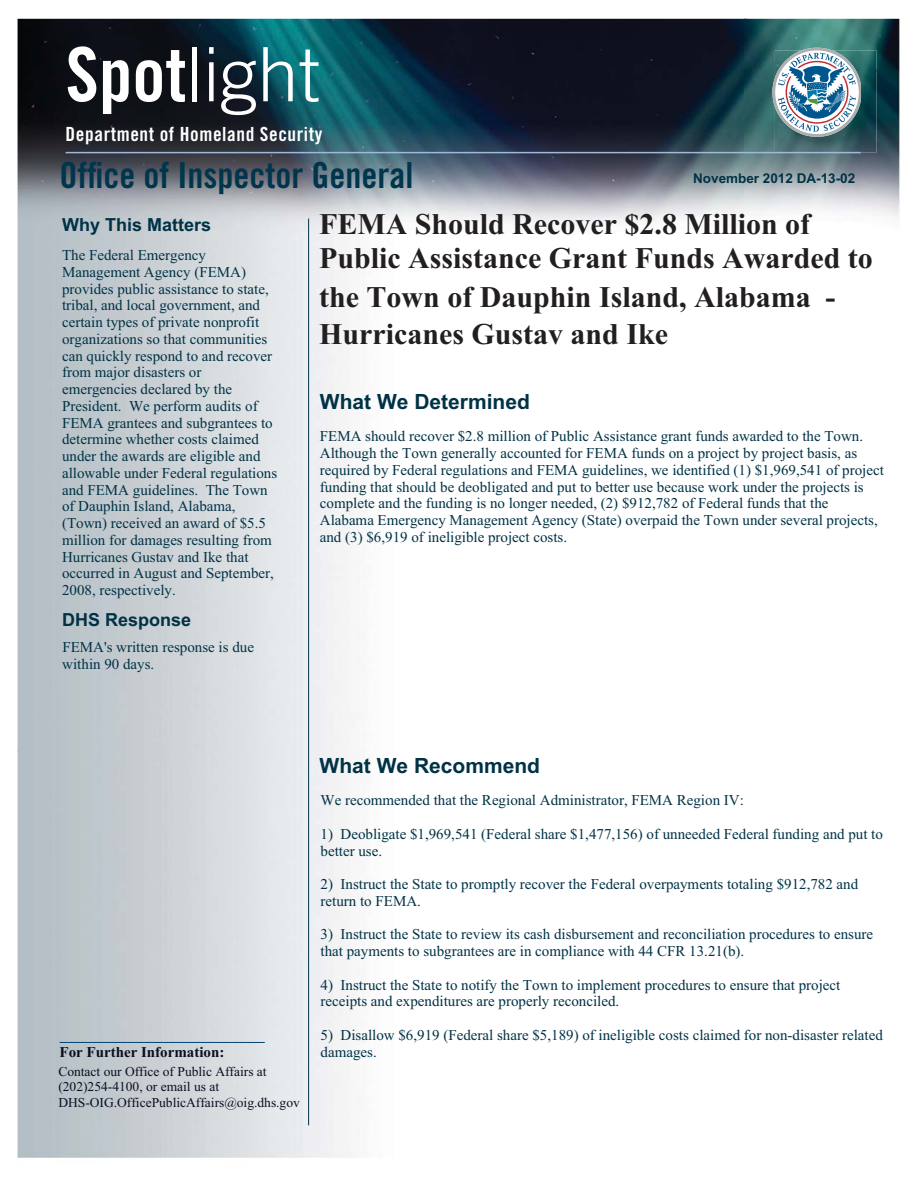
<style>
.page{position:relative;width:918px;height:1188px;background:#fff}
.page>*{position:absolute;margin:0;border:0;box-sizing:border-box;transform-origin:0 0}
.t1{font:300 75px "Trade Gothic LT Std";color:#fff}
.t2{font:36px "Trade Gothic LT Std Bd Cn 20";color:#00364d}
.t3{font:700 30px "Times New Roman";color:#231f20}
.t4{font:700 21px "Arial";color:#003246}
.t5{font:19.5px "Trade Gothic LT Std Bd Cn 20";letter-spacing:.03em;color:#fff}
.t6{font:700 18px "Arial";color:#003246}
.t7{font:15px/16.8px "Times New Roman";color:#003246}
.t8{font:700 15px "Times New Roman";color:#0b0f1f}
.t9{font:13.5px/15.5px "Times New Roman";color:#0b0f22}
.t10{font:700 13.5px "Arial";color:#003246}
.s1{font-family:"Trade Gothic LT Std Bd Cn 20";font-weight:400}
</style>
<div class="page">
<img style="left:18px;top:19px;width:727px;height:1139px">
<img style="left:745px;top:19px;width:155px;height:51px">
<img style="left:745px;top:70px;width:52px;height:143px">
<img style="left:851px;top:70px;width:49px;height:147px">
<img style="left:797px;top:153px;width:54px;height:58px">
<img style="left:775px;top:50px;width:101px;height:102px">
<img style="left:777px;top:137px;width:84px;height:7px">
<svg style="left:772px;top:47px;width:89px;height:90px"></svg>
<hr style="left:60px;top:1042px;width:205px;height:1px;background:#047">
<hr style="left:66px;top:152px;width:795px;height:1px;background:#9eb9da">
<hr style="left:308px;top:219px;width:1px;height:906px;background:#00364d">
<p class="t1" style="left:66px;top:32px;width:256px"><span class="s1">Spot</span>light</p>
<p class="t5" style="left:66px;top:123px;width:258px">Department of Homeland Security</p>
<p class="t2" style="left:60px;top:155px;width:355px">Office of Inspector General</p>
<p class="t10" style="left:693px;top:170px;width:164px">November 2012 DA-13-02</p>
<p class="t6" style="left:62px;top:214px;width:151px">Why This Matters</p>
<p class="t3" style="left:319px;top:206px;width:493px">FEMA Should Recover $2.8 Million of</p>
<p class="t7" style="left:62px;top:248px;width:185px">The Federal Emergency<br>Management Agency (FEMA)</p>
<p class="t3" style="left:319px;top:240px;width:555px">Public Assistance Grant Funds Awarded to</p>
<p class="t7" style="left:62px;top:282px;width:208px">provides public assistance to state, tribal, and local government, and</p>
<p class="t3" style="left:319px;top:280px;width:518px">the Town of Dauphin Island, Alabama -</p>
<p class="t7" style="left:62px;top:315px;width:207px">certain types of private nonprofit organizations so that communities</p>
<p class="t3" style="left:319px;top:316px;width:350px">Hurricanes Gustav and Ike</p>
<p class="t7" style="left:62px;top:349px;width:212px">can quickly respond to and recover from major disasters or emergencies declared by the<br>President. We perform audits of</p>
<p class="t4" style="left:320px;top:389px;width:212px">What We Determined</p>
<p class="t7" style="left:62px;top:416px;width:212px">FEMA grantees and subgrantees to determine whether costs claimed</p>
<p class="t7" style="left:320px;top:429px;width:545px">FEMA should recover $2.8 million of Public Assistance grant funds awarded to the Town.</p>
<p class="t7" style="left:62px;top:449px;width:200px">under the awards are eligible and</p>
<p class="t7" style="left:320px;top:446px;width:539px">Although the Town generally accounted for FEMA funds on a project by project basis, as</p>
<p class="t7" style="left:62px;top:466px;width:217px">allowable under Federal regulations</p>
<p class="t7" style="left:320px;top:463px;width:566px">required by Federal regulations and FEMA guidelines, we identified (1) $1,969,541 of project</p>
<p class="t7" style="left:62px;top:483px;width:207px">and FEMA guidelines. The Town</p>
<p class="t7" style="left:320px;top:480px;width:545px">funding that should be deobligated and put to better use because work under the projects is</p>
<p class="t7" style="left:62px;top:499px;width:175px">of Dauphin Island, Alabama,</p>
<p class="t7" style="left:320px;top:496px;width:510px">complete and the funding is no longer needed, (2) $912,782 of Federal funds that the</p>
<p class="t7" style="left:62px;top:516px;width:205px">(Town) received an award of $5.5</p>
<p class="t7" style="left:320px;top:513px;width:560px">Alabama Emergency Management Agency (State) overpaid the Town under several projects,</p>
<p class="t7" style="left:62px;top:533px;width:211px">million for damages resulting from</p>
<p class="t7" style="left:320px;top:530px;width:249px">and (3) $6,919 of ineligible project costs.</p>
<p class="t7" style="left:62px;top:550px;width:213px">Hurricanes Gustav and Ike that occurred in August and September,<br>2008, respectively.</p>
<p class="t6" style="left:62px;top:609px;width:131px">DHS Response</p>
<p class="t7" style="left:62px;top:640px;width:193px">FEMA's written response is due within 90 days.</p>
<p class="t4" style="left:320px;top:754px;width:222px">What We Recommend</p>
<p class="t7" style="left:321px;top:793px;width:425px">We recommended that the Regional Administrator, FEMA Region IV:</p>
<p class="t7" style="left:321px;top:827px;width:564px">1) Deobligate $1,969,541 (Federal share $1,477,156) of unneeded Federal funding and put to better use.</p>
<p class="t7" style="left:321px;top:877px;width:539px">2) Instruct the State to promptly recover the Federal overpayments totaling $912,782 and return to FEMA.</p>
<p class="t7" style="left:321px;top:927px;width:554px">3) Instruct the State to review its cash disbursement and reconciliation procedures to ensure that payments to subgrantees are in compliance with 44 CFR 13.21(b).</p>
<p class="t7" style="left:321px;top:978px;width:521px">4) Instruct the State to notify the Town to implement procedures to ensure that project receipts and expenditures are properly reconciled.</p>
<p class="t7" style="left:321px;top:1028px;width:564px">5) Disallow $6,919 (Federal share $5,189) of ineligible costs claimed for non-disaster related</p>
<p class="t8" style="left:60px;top:1043px;width:166px">For Further Information:</p>
<p class="t7" style="left:321px;top:1045px;width:58px">damages.</p>
<p class="t9" style="left:58px;top:1065px;width:243px">Contact our Office of Public Affairs at (202)254-4100, or email us at<br>DHS-OIG.OfficePublicAffairs@oig.dhs.gov</p>
</div>
